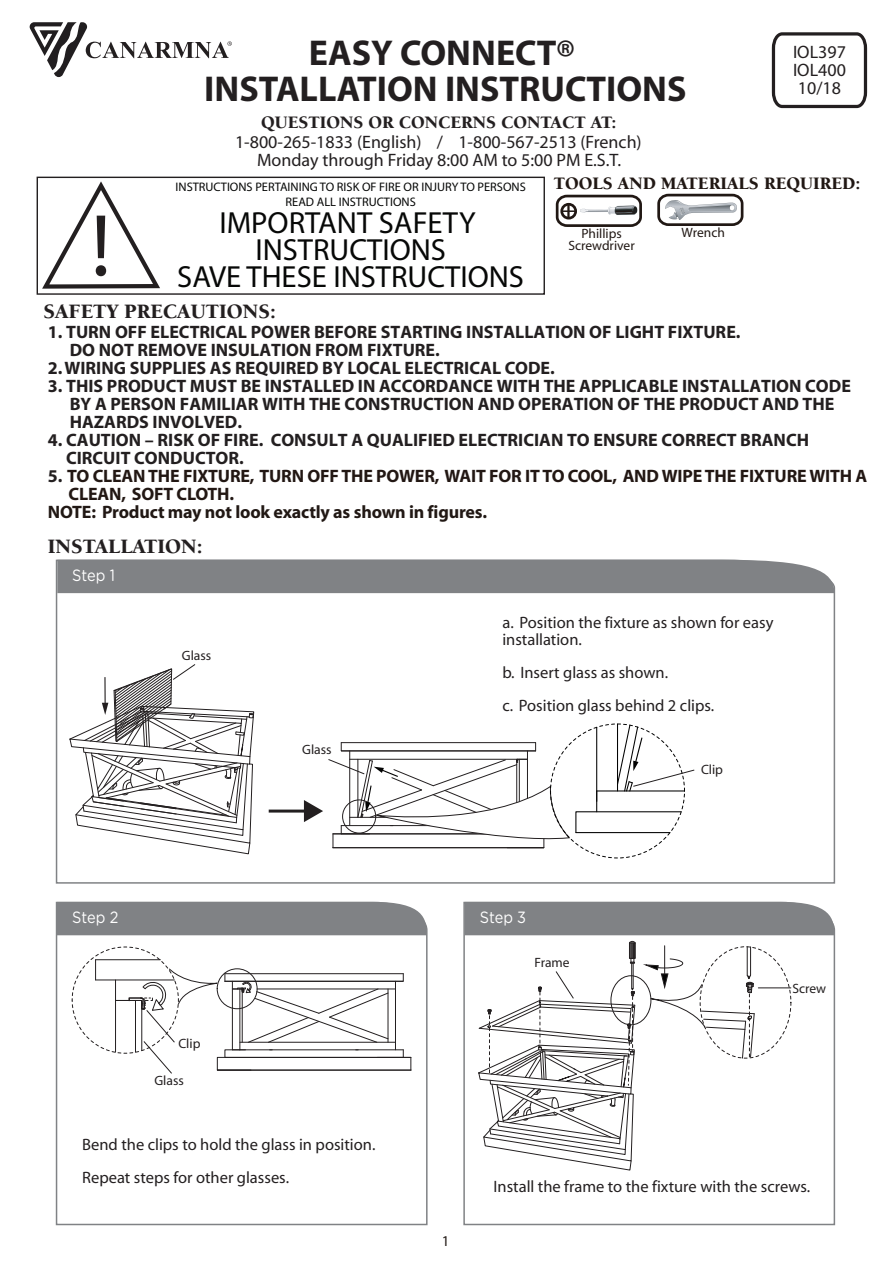
<style>
.page{position:relative;width:893px;height:1263px;background:#fff}
.page>*{position:absolute;margin:0;border:0;box-sizing:border-box;transform-origin:0 0}
.t1{font:88.5px "Myriad";color:#231f20}
.t2{font:700 36px/36px "Myriad";color:#231f20;text-align:center}
.t3{font:30.6px/27px "Myriad";color:#070807;text-align:center}
.t4{font:900 21px "Berkeley";color:#231f20}
.t5{font:700 18px/18px "Myriad";color:#231f20}
.t6{font:18px/18px "Myriad";color:#231f20;text-align:justify}
.t7{font:700 18px/18px "Myriad";letter-spacing:-.01em;color:#221713}
.t8{font:700 18px "Myriad";letter-spacing:-.01em;color:#211814}
.t9{font:900 18px "Berkeley";color:#231f20}
.t10{font:900 18px "Berkeley";color:#211814}
.t11{font:16.5px/33px "Myriad";color:#231f20}
.t12{font:16.35px "Gotham Rounded";letter-spacing:-.005em;color:#fff;scale:.89 1}
.t13{font:15px "Myriad";color:#211814}
.t14{font:13.5px "Myriad";color:#231f20}
.t15{font:13.5px/12px "Myriad";color:#211814;text-align:center}
.t16{font:12.45px/14.5px "Myriad";color:#070807;text-align:center}
.s1{color:#231f20}
</style>
<div class="page">
<svg style="left:771px;top:32px;width:97px;height:77px"></svg>
<svg style="left:55px;top:559px;width:781px;height:325px"></svg>
<div style="left:57px;top:560px;width:777px;height:33px;background:#808285"></div>
<svg style="left:42px;top:181px;width:118px;height:108px"></svg>
<div style="left:37px;top:177px;width:508px;height:118px;border:1px solid #231f20"></div>
<svg style="left:30px;top:22px;width:202px;height:55px"></svg>
<svg style="left:555px;top:194px;width:87px;height:33px"></svg>
<svg style="left:657px;top:193px;width:87px;height:33px"></svg>
<svg style="left:57px;top:663px;width:777px;height:563px"></svg>
<h1 class="t1" style="left:91px;top:202px;width:22px">!</h1>
<h2 class="t2" style="left:204px;top:36px;width:484px">EASY CONNECT®<br>INSTALLATION INSTRUCTIONS</h2>
<p class="t6" style="left:793px;top:44px;width:54px">IOL397<br>IOL400<br>10/18</p>
<p class="t9" style="left:261px;top:113px;width:357px">QUESTIONS OR CONCERNS CONTACT AT:</p>
<p class="t6" style="left:235px;top:134px;width:408px;text-align:center">1-800-265-1833 (English) / 1-800-567-2513 (French)<br>Monday through Friday 8:00 AM to 5:00 PM E.S.T.</p>
<p class="t10" style="left:554px;top:173px;width:308px">TOOLS AND MATERIALS REQUIRED:</p>
<p class="t15" style="left:568px;top:228px;width:68px">Phillips<br>Screwdriver</p>
<p class="t15" style="left:682px;top:227px;width:45px">Wrench</p>
<p class="t16" style="left:176px;top:180px;width:352px">INSTRUCTIONS PERTAINING TO RISK OF FIRE OR INJURY TO PERSONS<br>READ ALL INSTRUCTIONS</p>
<h3 class="t3" style="left:177px;top:211px;width:348px">IMPORTANT SAFETY<br>INSTRUCTIONS<br>SAVE THESE INSTRUCTIONS</h3>
<p class="t4" style="left:43px;top:300px;width:234px">SAFETY PRECAUTIONS:</p>
<p class="t5" style="left:70px;top:323px;width:672px;text-indent:-22px">1. TURN OFF ELECTRICAL POWER BEFORE STARTING INSTALLATION OF LIGHT FIXTURE.<br>DO NOT REMOVE INSULATION FROM FIXTURE.</p>
<p class="t5" style="left:48px;top:359px;width:508px">2. WIRING SUPPLIES AS REQUIRED BY LOCAL ELECTRICAL CODE.</p>
<p class="t5" style="left:70px;top:377px;width:783px;text-indent:-22px">3. THIS PRODUCT MUST BE INSTALLED IN ACCORDANCE WITH THE APPLICABLE INSTALLATION CODE<br>BY A PERSON FAMILIAR WITH THE CONSTRUCTION AND OPERATION OF THE PRODUCT AND THE<br>HAZARDS INVOLVED.</p>
<p class="t5" style="left:66px;top:431px;width:745px;text-indent:-18px">4. CAUTION – RISK OF FIRE. CONSULT A QUALIFIED ELECTRICIAN TO ENSURE CORRECT BRANCH<br>CIRCUIT CONDUCTOR.</p>
<p class="t7" style="left:69px;top:467px;width:800px;text-indent:-21px"><span class="s1">5.</span> TO CLEAN THE FIXTURE, TURN OFF THE POWER, WAIT FOR IT TO COOL, AND WIPE THE FIXTURE WITH A<br>CLEAN, SOFT CLOTH.</p>
<p class="t8" style="left:48px;top:502px;width:441px">NOTE: Product may not look exactly as shown in figures.</p>
<p class="t4" style="left:48px;top:535px;width:156px">INSTALLATION:</p>
<p class="t12" style="left:72px;top:564px;width:49px">Step 1</p>
<p class="t14" style="left:182px;top:649px;width:31px">Glass</p>
<p class="t14" style="left:302px;top:742px;width:31px">Glass</p>
<p class="t11" style="left:502px;top:615px;width:273px;line-height:16.5px">a. Position the fixture as shown for easy installation.</p>
<p class="t11" style="left:502px;top:657px;width:213px">b. Insert glass as shown.<br>c. Position glass behind 2 clips.</p>
<p class="t14" style="left:701px;top:762px;width:24px">Clip</p>
<p class="t12" style="left:72px;top:906px;width:53px">Step 2</p>
<p class="t12" style="left:480px;top:906px;width:54px">Step 3</p>
<p class="t14" style="left:534px;top:956px;width:37px">Frame</p>
<p class="t14" style="left:178px;top:1037px;width:24px">Clip</p>
<p class="t14" style="left:154px;top:1074px;width:31px">Glass</p>
<p class="t14" style="left:792px;top:982px;width:35px">Screw</p>
<p class="t11" style="left:82px;top:1128px;width:295px">Bend the clips to hold the glass in position.<br>Repeat steps for other glasses.</p>
<p class="t13" style="left:442px;top:1233px;width:9px">1</p>
<p class="t11" style="left:494px;top:1171px;width:318px">Install the frame to the fixture with the screws.</p>
</div>
